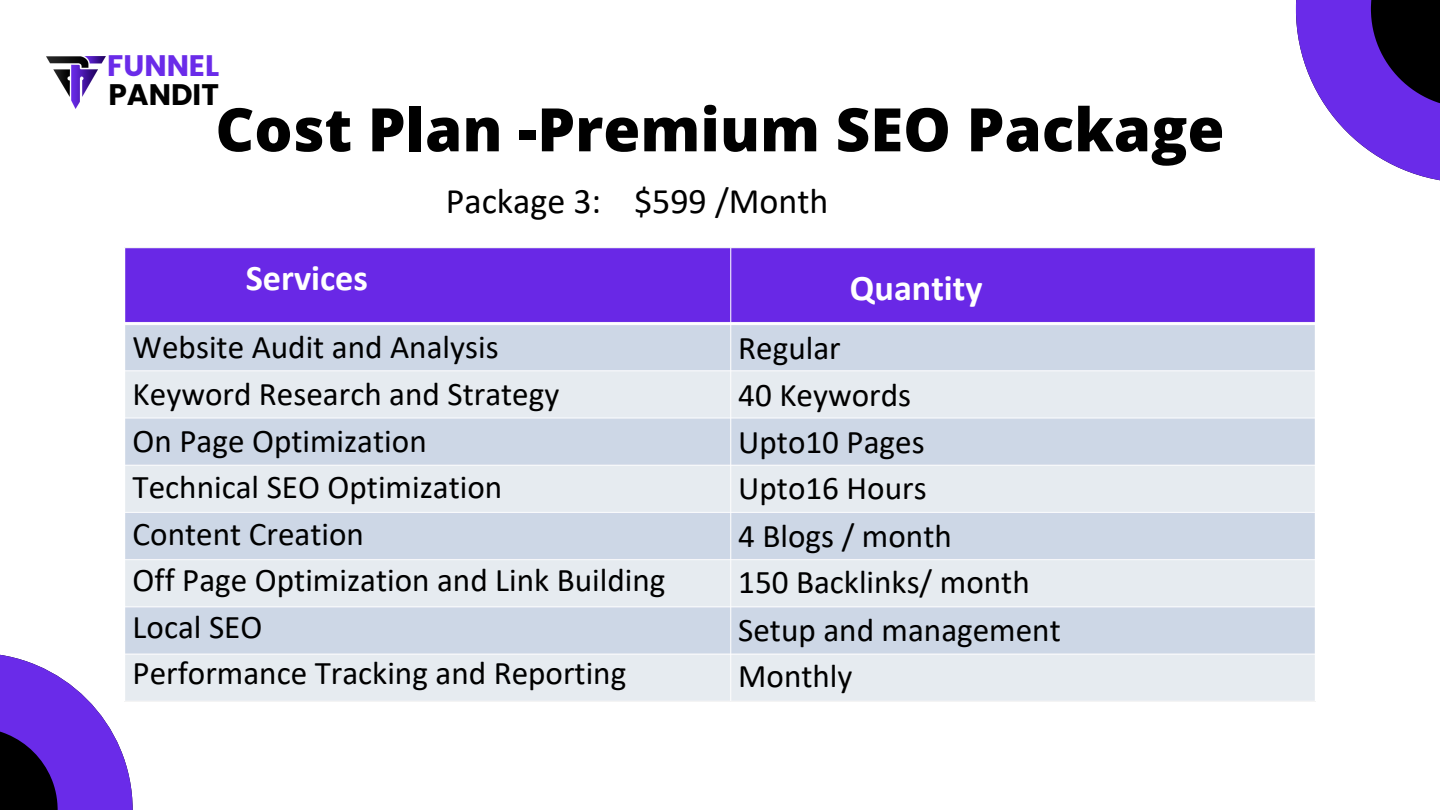
<style>
.page{position:relative;width:1440px;height:810px;background:#fff}
.page>*{position:absolute;margin:0;border:0;box-sizing:border-box;transform-origin:0 0}
.t1{font:800 60px "Open Sans";color:#000}
.t2{font:700 36.2px "Calibri";color:#fff}
.t3{font:36px "Calibri";color:#000}
.t4{font:33.2px "Calibri";color:#000}
.t5{font:33.1px/46.5px "Calibri";color:#000}
.t6{font:700 29.7px "Poppins";color:#6a2be9}
.t7{font:700 29.7px "Poppins";color:#000}
</style>
<div class="page">
<img style="left:124px;top:247px;width:1192px;height:455px">
<svg style="left:0;top:653px;width:133px;height:157px"></svg>
<svg style="left:1296px;top:0;width:144px;height:181px"></svg>
<img style="left:46px;top:56px;width:60px;height:52px">
<p class="t6" style="left:107px;top:45px;width:113px">FUNNEL</p>
<p class="t7" style="left:108px;top:74px;width:112px">PANDIT</p>
<p class="t1" style="left:215px;top:87px;width:1011px">Cost Plan -Premium SEO Package</p>
<h1 class="t2" style="left:246px;top:263px;width:124px">Services</h1>
<p class="t3" style="left:446px;top:186px;width:384px">Package 3: $599 /Month</p>
<p class="t2" style="left:850px;top:273px;width:134px">Quantity</p>
<p class="t5" style="left:133px;top:327px;width:534px">Website Audit and Analysis<br>Keyword Research and Strategy<br>On Page Optimization<br>Technical SEO Optimization<br>Content Creation<br>Off Page Optimization and Link Building<br>Local SEO<br>Performance Tracking and Reporting</p>
<h2 class="t5" style="left:738px;top:328px;width:104px">Regular</h2>
<h2 class="t5" style="left:738px;top:374px;width:174px">40 Keywords</h2>
<p class="t5" style="left:738px;top:421px;width:188px">Upto10 Pages</p>
<p class="t5" style="left:738px;top:468px;width:190px">Upto16 Hours</p>
<p class="t5" style="left:738px;top:515px;width:215px">4 Blogs / month</p>
<p class="t4" style="left:738px;top:568px;width:293px">150 Backlinks/ month</p>
<p class="t5" style="left:738px;top:609px;width:324px">Setup and management</p>
<p class="t5" style="left:738px;top:656px;width:116px">Monthly</p>
</div>
